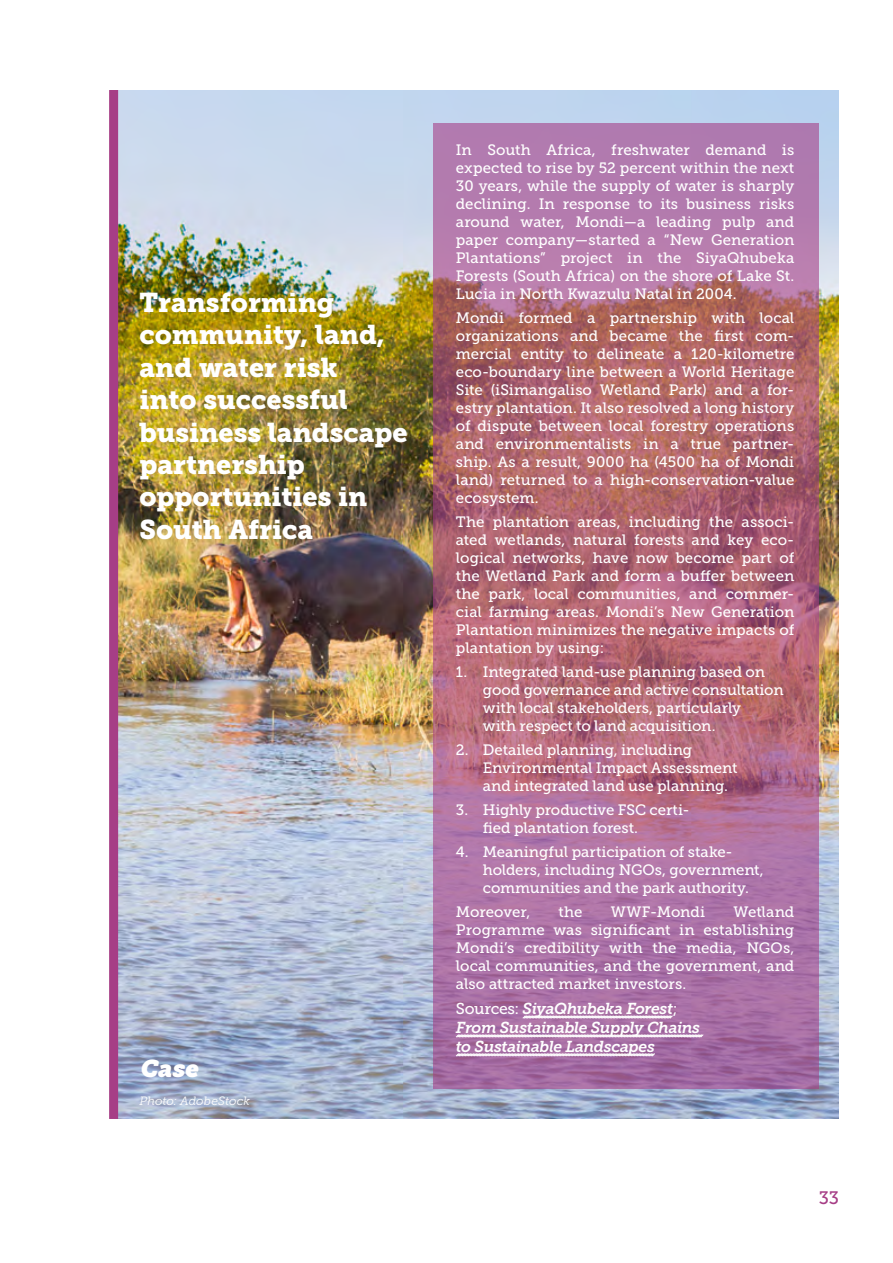
<style>
.page{position:relative;width:893px;height:1263px;background:#fff}
.page>*{position:absolute;margin:0;border:0;box-sizing:border-box;transform-origin:0 0}
.t1{font:27px/32.4px "Museo Slab 900";color:#fff}
.t2{font:italic 24px "Museo Slab 1000";color:#fff}
.t3{font:18px "Museo Slab 500";color:#a63e86}
.t4{font:italic 15.75px/18.9px "Museo Slab 700";letter-spacing:-.02em;color:#fff}
.t5{font:15px/18px "Museo Slab 500";letter-spacing:-.005em;color:#fff;text-align:justify}
.t6{font:italic 12px "Museo Slab 300";letter-spacing:.01em;color:#fff}
.s1{font-family:"Museo Slab 500";font-style:normal}
</style>
<div class="page">
<img style="left:118px;top:90px;width:721px;height:1029px">
<svg style="left:434px;top:123px;width:385px;height:966px"></svg>
<svg style="left:522px;top:1015px;width:151px;height:4px"></svg>
<svg style="left:455px;top:1034px;width:249px;height:4px"></svg>
<svg style="left:455px;top:1053px;width:201px;height:4px"></svg>
<div style="left:109px;top:90px;width:9px;height:1029px;background:#a63e86"></div>
<h1 class="t1" style="left:140px;top:287px;width:270px">Transforming community, land, and water risk<br>into successful business landscape partnership opportunities in<br>South Africa</h1>
<h2 class="t2" style="left:140px;top:1054px;width:60px">Case</h2>
<p class="t6" style="left:140px;top:1094px;width:112px">Photo: AdobeStock</p>
<p class="t5" style="left:456px;top:141px;width:340px">In South Africa, freshwater demand is expected to rise by 52 percent within the next 30 years, while the supply of water is sharply declining. In response to its business risks around water, Mondi—a leading pulp and paper company—started a “New Generation Plantations” project in the SiyaQhubeka Forests (South Africa) on the shore of Lake St.<br>Lucia in North Kwazulu Natal in 2004.</p>
<p class="t5" style="left:456px;top:309px;width:340px">Mondi formed a partnership with local organizations and became the first com&shy;mercial entity to delineate a 120-kilometre eco-boundary line between a World Heritage Site (iSimangaliso Wetland Park) and a for&shy;estry plantation. It also resolved a long history of dispute between local forestry operations and environmentalists in a true partner&shy;ship. As a result, 9000 ha (4500 ha of Mondi land) returned to a high-conservation-value ecosystem.</p>
<p class="t5" style="left:456px;top:513px;width:340px">The plantation areas, including the associ&shy;ated wetlands, natural forests and key eco&shy;logical networks, have now become part of the Wetland Park and form a buffer between the park, local communities, and commer&shy;cial farming areas. Mondi’s New Generation Plantation minimizes the negative impacts of plantation by using:</p>
<p class="t5" style="left:483px;top:663px;width:302px;text-align:left;text-indent:-27px">1. Integrated land-use planning based on good governance and active consultation with local stakeholders, particularly<br>with respect to land acquisition.</p>
<p class="t5" style="left:483px;top:741px;width:256px;text-align:left;text-indent:-27px">2. Detailed planning, including<br>Environmental Impact Assessment and integrated land use planning.</p>
<p class="t5" style="left:483px;top:801px;width:208px;text-indent:-27px">3. Highly productive FSC certi&shy;fied plantation forest.</p>
<p class="t5" style="left:483px;top:843px;width:282px;text-align:left;text-indent:-27px">4. Meaningful participation of stake&shy;holders, including NGOs, government, communities and the park authority.</p>
<p class="t5" style="left:456px;top:903px;width:76px">Moreover,</p>
<p class="t5" style="left:558px;top:903px;width:25px">the</p>
<p class="t5" style="left:611px;top:903px;width:96px">WWF-Mondi</p>
<p class="t5" style="left:456px;top:903px;width:340px;text-indent:278px">Wetland Programme was significant in establishing Mondi’s credibility with the media, NGOs, local communities, and the government, and also attracted market investors.</p>
<p class="t4" style="left:456px;top:999px;width:246px"><span class="s1">Sources:</span> SiyaQhubeka Forest<span class="s1">;<br></span>From Sustainable Supply Chains to Sustainable Landscapes</p>
<p class="t3" style="left:819px;top:1188px;width:22px">33</p>
</div>
